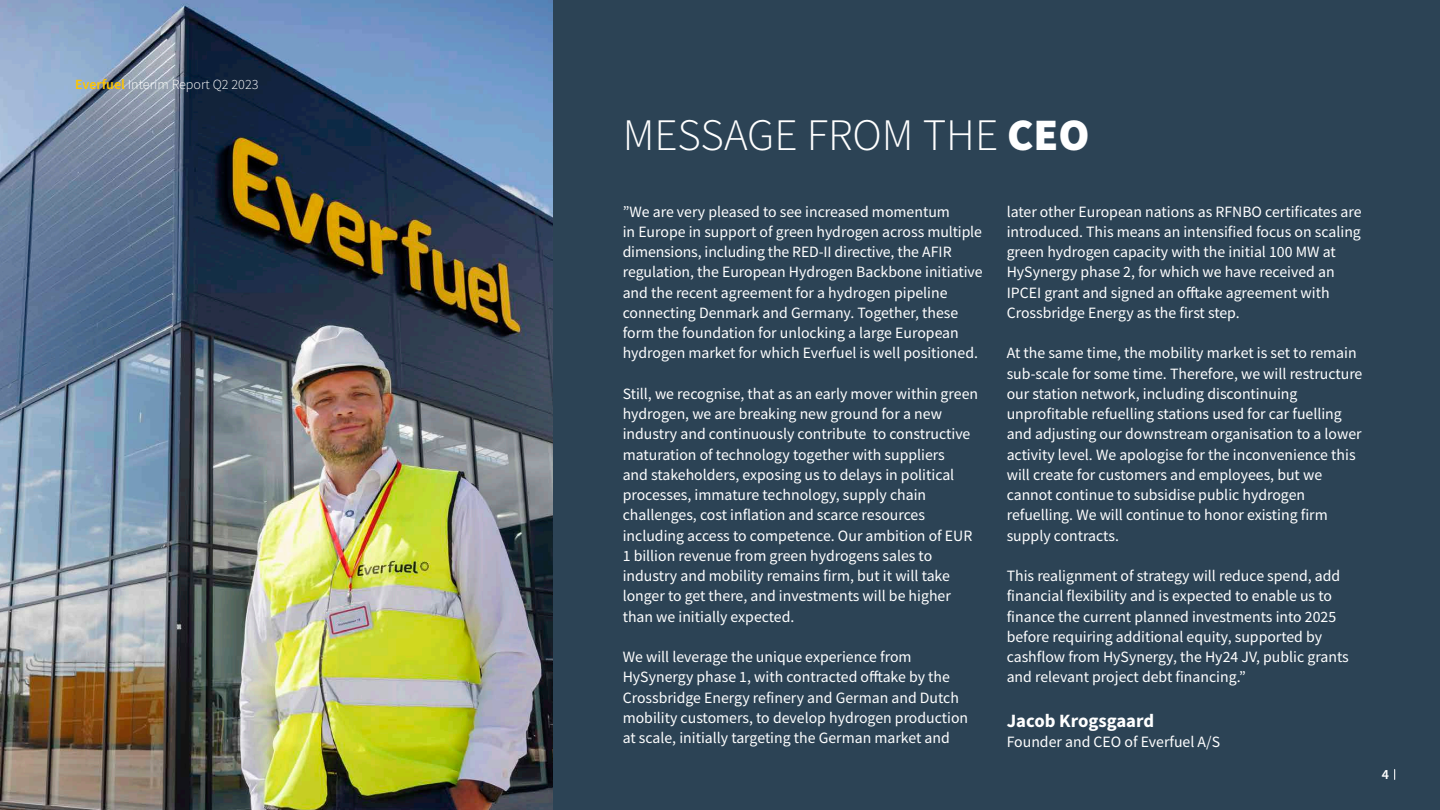
<style>
.page{position:relative;width:1440px;height:810px;background:#fff}
.page>*{position:absolute;margin:0;border:0;box-sizing:border-box;transform-origin:0 0}
.t1{font:300 45px "Source Sans Pro";color:#fff}
.t2{font:700 18.75px "Source Sans Pro";color:#fff}
.t3{font:15.75px/20.2px "Source Sans Pro";color:#fff}
.t4{font:300 14.1px "Source Sans Pro";color:#fff}
.t5{font:600 14.1px "Source Sans Pro";color:#fff}
.s1{font-weight:600;color:#fec500}
.s2{font-weight:900}
</style>
<div class="page">
<img style="left:0;top:0;width:554px;height:810px">
<div style="left:554px;top:0;width:886px;height:810px;background:#2c4355"></div>
<p class="t4" style="left:75px;top:76px;width:185px"><span class="s1">Everfuel</span> Interim Report Q2 2023</p>
<h1 class="t1" style="left:623px;top:107px;width:469px">MESSAGE FROM THE <span class="s2">CEO</span></h1>
<p class="t3" style="left:623px;top:201px;width:362px">”We are very pleased to see increased momentum<br>in Europe in support of green hydrogen across multiple dimensions, including the RED-II directive, the AFIR regulation, the European Hydrogen Backbone initiative and the recent agreement for a hydrogen pipeline connecting Denmark and Germany. Together, these form the foundation for unlocking a large European hydrogen market for which Everfuel is well positioned.</p>
<p class="t3" style="left:623px;top:383px;width:357px">Still, we recognise, that as an early mover within green hydrogen, we are breaking new ground for a new industry and continuously contribute to constructive maturation of technology together with suppliers<br>and stakeholders, exposing us to delays in political processes, immature technology, supply chain challenges, cost inflation and scarce resources including access to competence. Our ambition of EUR 1 billion revenue from green hydrogens sales to industry and mobility remains firm, but it will take longer to get there, and investments will be higher than we initially expected.</p>
<p class="t3" style="left:623px;top:647px;width:347px">We will leverage the unique experience from HySynergy phase 1, with contracted offtake by the Crossbridge Energy refinery and German and Dutch mobility customers, to develop hydrogen production at scale, initially targeting the German market and</p>
<p class="t3" style="left:1007px;top:201px;width:356px">later other European nations as RFNBO certificates are introduced. This means an intensified focus on scaling green hydrogen capacity with the initial 100 MW at HySynergy phase 2, for which we have received an IPCEI grant and signed an offtake agreement with Crossbridge Energy as the first step.</p>
<p class="t3" style="left:1007px;top:343px;width:357px">At the same time, the mobility market is set to remain sub-scale for some time. Therefore, we will restructure our station network, including discontinuing unprofitable refuelling stations used for car fuelling and adjusting our downstream organisation to a lower activity level. We apologise for the inconvenience this will create for customers and employees, but we cannot continue to subsidise public hydrogen refuelling. We will continue to honor existing firm supply contracts.</p>
<p class="t3" style="left:1007px;top:566px;width:344px">This realignment of strategy will reduce spend, add financial flexibility and is expected to enable us to finance the current planned investments into 2025 before requiring additional equity, supported by cashflow from HySynergy, the Hy24 JV, public grants and relevant project debt financing.”</p>
<p class="t2" style="left:1007px;top:708px;width:149px">Jacob Krogsgaard</p>
<p class="t3" style="left:1007px;top:731px;width:215px">Founder and CEO of Everfuel A/S</p>
<p class="t5" style="left:1382px;top:765px;width:9px">4</p>
</div>
